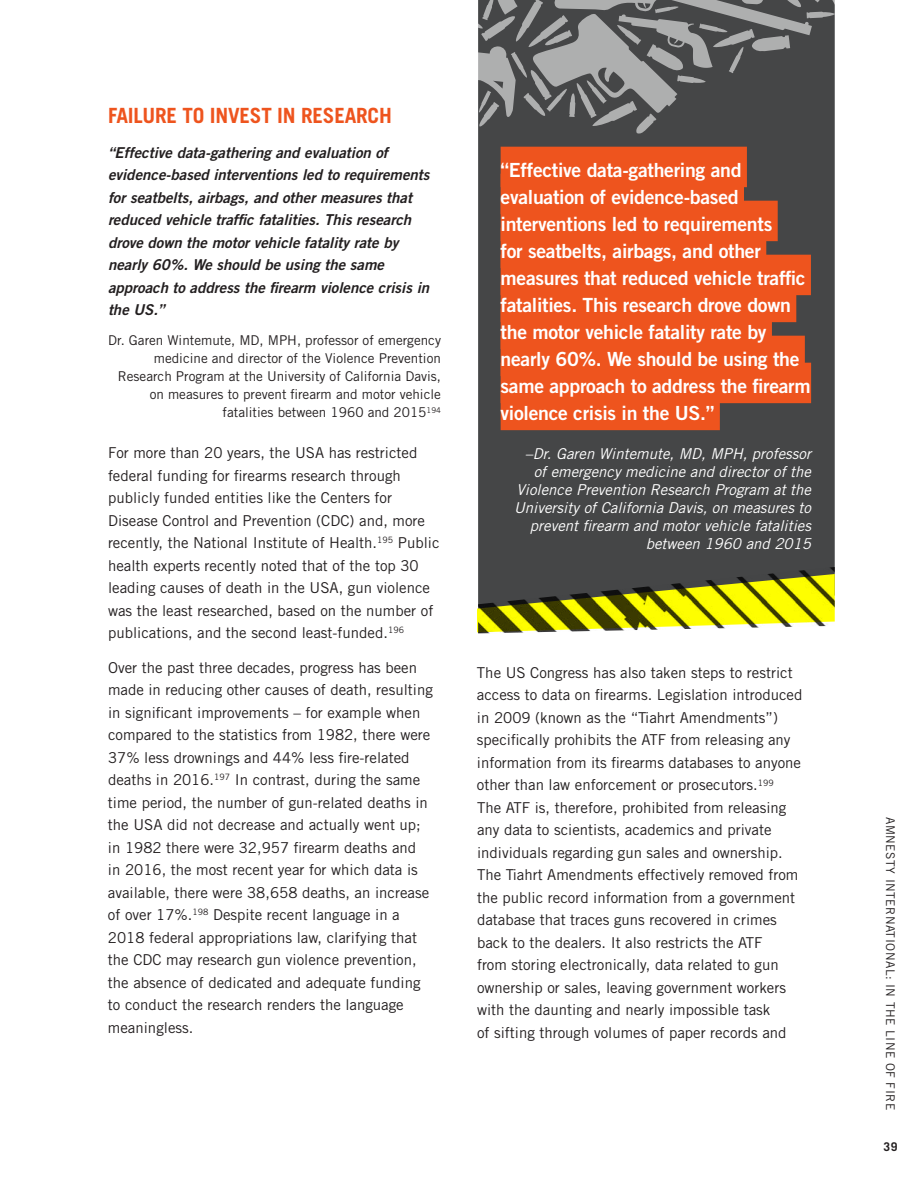
<style>
.page{position:relative;width:918px;height:1188px;background:#fff}
.page>*{position:absolute;margin:0;border:0;box-sizing:border-box;transform-origin:0 0}
.Heading_3{font:700 21px "Trade Gothic LT Std";letter-spacing:-.01em;color:#ee541e}
.body{font:19.5px/27px "Trade Gothic LT Std Bd 2";letter-spacing:-.015em;color:#fff}
.body-2{font:15px/22.5px "Trade Gothic LT Std";color:#231f20}
.Inline_quote{font:15px/22.5px "Trade Gothic LT Std Bd 2 Obl";color:#231f20}
.body-3{font:italic 15px/18px "Trade Gothic LT Std";color:#fff;text-align:right}
.quote_byline{font:13.5px/18px "Trade Gothic LT Std";color:#231f20;text-align:right}
.t1{font:12px "Trade Gothic LT Std";letter-spacing:.04em;color:#231f20}
.t2{font:700 12px "Trade Gothic LT Std";color:#231f20}
</style>
<div class="page">
<div style="left:478px;top:156px;width:357px;height:411px;background:#454647"></div>
<img style="left:478px;top:567px;width:357px;height:66px">
<div style="left:501px;top:147px;width:246px;height:40px;background:#ee541e"></div>
<div style="left:501px;top:174px;width:243px;height:40px;background:#ee541e"></div>
<div style="left:501px;top:201px;width:277px;height:40px;background:#ee541e"></div>
<div style="left:501px;top:228px;width:265px;height:40px;background:#ee541e"></div>
<div style="left:501px;top:255px;width:310px;height:40px;background:#ee541e"></div>
<div style="left:501px;top:282px;width:295px;height:40px;background:#ee541e"></div>
<div style="left:501px;top:309px;width:271px;height:40px;background:#ee541e"></div>
<div style="left:501px;top:336px;width:304px;height:40px;background:#ee541e"></div>
<div style="left:501px;top:363px;width:310px;height:40px;background:#ee541e"></div>
<div style="left:501px;top:390px;width:219px;height:40px;background:#ee541e"></div>
<svg style="left:478px;top:0;width:357px;height:156px;background:#696462"></svg>
<p class="Heading_3" style="left:108px;top:103px;width:285px">FAILURE TO INVEST IN RESEARCH</p>
<p class="Inline_quote" style="left:108px;top:141px;width:323px">“Effective data-gathering and evaluation of evidence-based interventions led to requirements for seatbelts, airbags, and other measures that reduced vehicle traffic fatalities. This research drove down the motor vehicle fatality rate by nearly 60%. We should be using the same approach to address the firearm violence crisis in the US.”</p>
<p class="quote_byline" style="left:108px;top:331px;width:335px">Dr. Garen Wintemute, MD, MPH, professor of emergency medicine and director of the Violence Prevention Research Program at the University of California Davis, on measures to prevent firearm and motor vehicle fatalities between 1960 and 2015<sup>194</sup></p>
<p class="body-2" style="left:108px;top:442px;width:333px">For more than 20 years, the USA has restricted federal funding for firearms research through publicly funded entities like the Centers for Disease Control and Prevention (CDC) and, more recently, the National Institute of Health.<sup>195</sup> Public health experts recently noted that of the top 30 leading causes of death in the USA, gun violence was the least researched, based on the number of publications, and the second least-funded.<sup>196</sup></p>
<p class="body-2" style="left:108px;top:656px;width:326px">Over the past three decades, progress has been made in reducing other causes of death, resulting in significant improvements – for example when compared to the statistics from 1982, there were 37% less drownings and 44% less fire-related deaths in 2016.<sup>197</sup> In contrast, during the same time period, the number of gun-related deaths in the USA did not decrease and actually went up; in 1982 there were 32,957 firearm deaths and<br>in 2016, the most recent year for which data is available, there were 38,658 deaths, an increase of over 17%.<sup>198</sup> Despite recent language in a 2018 federal appropriations law, clarifying that the CDC may research gun violence prevention, the absence of dedicated and adequate funding to conduct the research renders the language meaningless.</p>
<p class="body-2" style="left:477px;top:661px;width:327px">The US Congress has also taken steps to restrict access to data on firearms. Legislation introduced in 2009 (known as the “Tiahrt Amendments”) specifically prohibits the ATF from releasing any information from its firearms databases to anyone other than law enforcement or prosecutors.<sup>199<br></sup>The ATF is, therefore, prohibited from releasing any data to scientists, academics and private individuals regarding gun sales and ownership.<br>The Tiahrt Amendments effectively removed from the public record information from a government database that traces guns recovered in crimes back to the dealers. It also restricts the ATF<br>from storing electronically, data related to gun ownership or sales, leaving government workers with the daunting and nearly impossible task<br>of sifting through volumes of paper records and</p>
<p class="body" style="left:501px;top:157px;width:312px">“Effective data-gathering and evaluation of evidence-based interventions led to requirements<br>for seatbelts, airbags, and other measures that reduced vehicle traffic fatalities. This research drove down the motor vehicle fatality rate by nearly 60%. We should be using the same approach to address the firearm violence crisis in the US.”</p>
<p class="body-3" style="left:514px;top:445px;width:298px">–Dr. Garen Wintemute, MD, MPH, professor of emergency medicine and director of the Violence Prevention Research Program at the University of California Davis, on measures to prevent firearm and motor vehicle fatalities between 1960 and 2015</p>
<p class="t1" style="left:898px;top:817px;width:294px;rotate:90deg">AMNESTY INTERNATIONAL: IN THE LINE OF FIRE</p>
<p class="t2" style="left:884px;top:1140px;width:15px">39</p>
</div>
